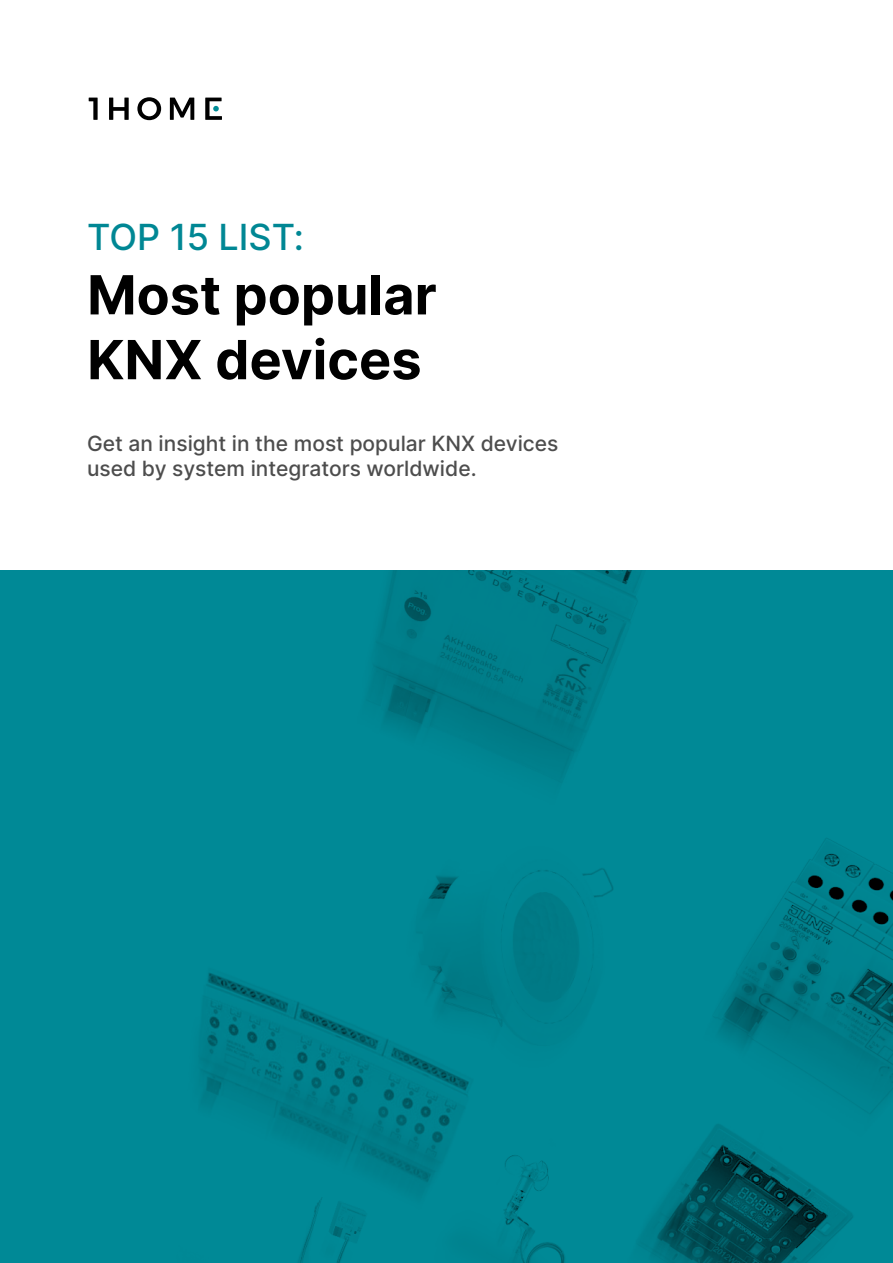
<style>
.page{position:relative;width:893px;height:1263px;background:#fff}
.page>*{position:absolute;margin:0;border:0;box-sizing:border-box;transform-origin:0 0}
.t1{font:700 54px/64.8px "Inter";color:#000}
.t2{font:500 36px "Inter";color:#008794}
.t3{font:500 21px/25.2px "Inter";color:#4d4d4d}
</style>
<div class="page">
<img style="left:0;top:570px;width:893px;height:693px">
<svg style="left:137px;top:97px;width:24px;height:23px"></svg>
<svg style="left:170px;top:98px;width:24px;height:22px"></svg>
<svg style="left:205px;top:98px;width:17px;height:22px"></svg>
<svg style="left:109px;top:98px;width:20px;height:22px"></svg>
<svg style="left:89px;top:98px;width:9px;height:22px"></svg>
<h2 class="t2" style="left:87px;top:215px;width:218px">TOP 15 LIST:</h2>
<h1 class="t1" style="left:87px;top:262px;width:351px">Most popular<br>KNX devices</h1>
<p class="t3" style="left:87px;top:431px;width:473px">Get an insight in the most popular KNX devices used by system integrators worldwide.</p>
</div>
